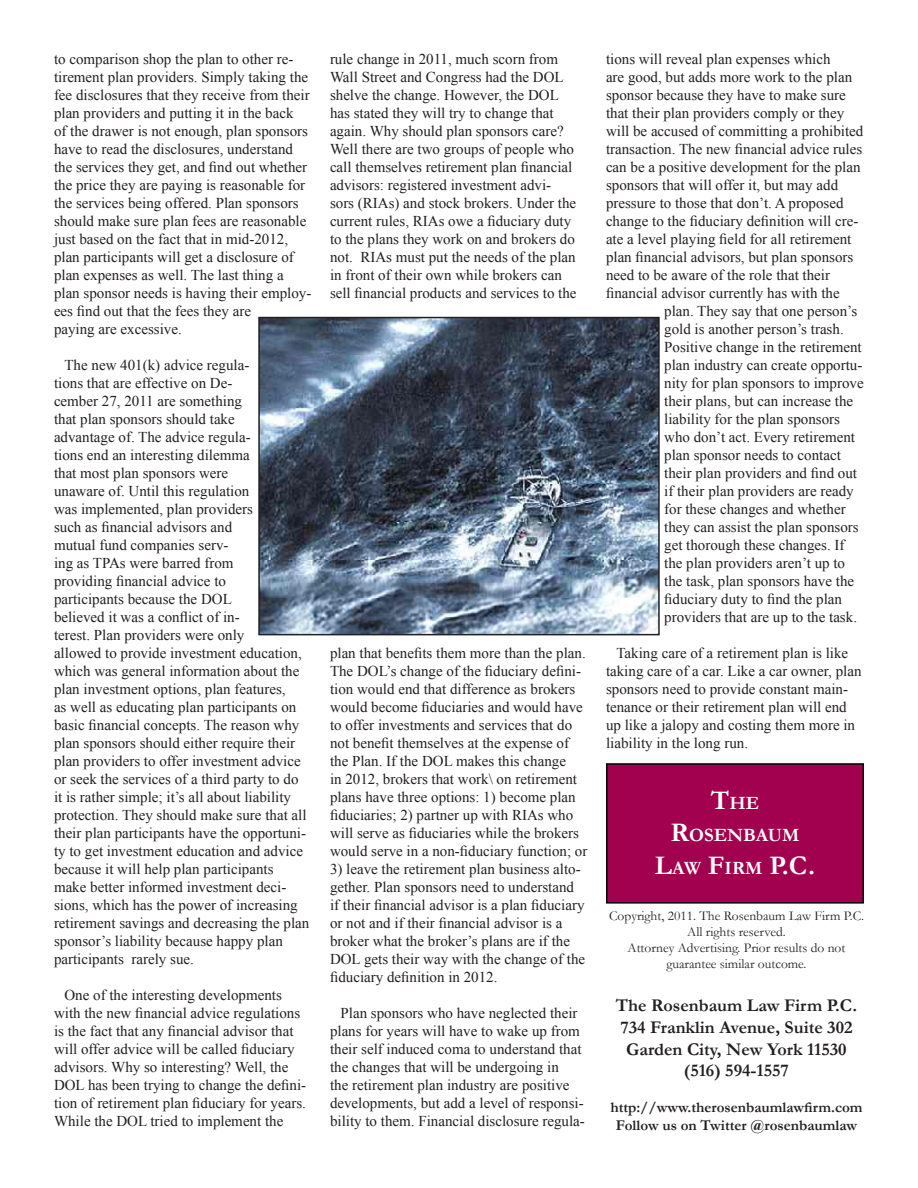
<style>
.page{position:relative;width:918px;height:1188px;background:#fff}
.page>*{position:absolute;margin:0;border:0;box-sizing:border-box;transform-origin:0 0}
.t1{font:700 27px "Garamond";color:#fff}
.t2{font:700 18.9px "Garamond";color:#fff}
.t3{font:700 18px "Garamond";color:#231f20}
.t4{font:15px/18px "Times New Roman";color:#231f20}
.t5{font:700 15px "Garamond";color:#231f20}
.t6{font:13.5px/16.2px "Garamond";color:#231f20;text-align:center}
.s1{font-size:27px}
.s2{font-size:18.9px}
</style>
<div class="page">
<div style="left:607px;top:764px;width:256px;height:139px;background:#a2014f"></div>
<div style="left:606px;top:763px;width:258px;height:141px;border:2px solid #000400"></div>
<img style="left:261px;top:320px;width:396px;height:312px">
<div style="left:258px;top:317px;width:402px;height:318px;border:2px solid #231f20"></div>
<p class="t4" style="left:54px;top:50px;width:259px">to comparison shop the plan to other re&shy;tirement plan providers. Simply taking the fee disclosures that they receive from their plan providers and putting it in the back<br>of the drawer is not enough, plan sponsors have to read the disclosures, understand the services they get, and find out whether the price they are paying is reasonable for the services being offered. Plan sponsors should make sure plan fees are reasonable just based on the fact that in mid-2012, plan participants will get a disclosure of plan expenses as well. The last thing a plan sponsor needs is having their employ&shy;ees find out that the fees they are<br>paying are excessive.</p>
<p class="t4" style="left:54px;top:356px;width:257px;text-indent:10px">The new 401(k) advice regula-<br>tions that are effective on De-<br>cember 27, 2011 are something<br>that plan sponsors should take<br>advantage of. The advice regula-<br>tions end an interesting dilemma<br>that most plan sponsors were<br>unaware of. Until this regulation<br>was implemented, plan providers<br>such as financial advisors and<br>mutual fund companies serv-<br>ing as TPAs were barred from<br>providing financial advice to<br>participants because the DOL<br>believed it was a conflict of in-<br>terest. Plan providers were only<br>allowed to provide investment education, which was general information about the plan investment options, plan features,<br>as well as educating plan participants on basic financial concepts. The reason why plan sponsors should either require their plan providers to offer investment advice or seek the services of a third party to do it is rather simple; it’s all about liability protection. They should make sure that all their plan participants have the opportuni&shy;ty to get investment education and advice because it will help plan participants make better informed investment deci&shy;sions, which has the power of increasing retirement savings and decreasing the plan sponsor’s liability because happy plan participants rarely sue.</p>
<p class="t4" style="left:54px;top:986px;width:254px;text-indent:10px">One of the interesting developments with the new financial advice regulations is the fact that any financial advisor that will offer advice will be called fiduciary advisors. Why so interesting? Well, the DOL has been trying to change the defini&shy;tion of retirement plan fiduciary for years.<br>While the DOL tried to implement the</p>
<p class="t4" style="left:330px;top:50px;width:248px">rule change in 2011, much scorn from Wall Street and Congress had the DOL shelve the change. However, the DOL has stated they will try to change that again. Why should plan sponsors care?<br>Well there are two groups of people who call themselves retirement plan financial advisors: registered investment advi&shy;sors (RIAs) and stock brokers. Under the current rules, RIAs owe a fiduciary duty to the plans they work on and brokers do not. RIAs must put the needs of the plan in front of their own while brokers can sell financial products and services to the</p>
<p class="t4" style="left:330px;top:644px;width:259px">plan that benefits them more than the plan.<br>The DOL’s change of the fiduciary defini&shy;tion would end that difference as brokers would become fiduciaries and would have to offer investments and services that do not benefit themselves at the expense of the Plan. If the DOL makes this change<br>in 2012, brokers that work\ on retirement plans have three options: 1) become plan fiduciaries; 2) partner up with RIAs who will serve as fiduciaries while the brokers would serve in a non-fiduciary function; or</p>
<p class="t4" style="left:330px;top:860px;width:257px">3) leave the retirement plan business alto&shy;gether. Plan sponsors need to understand if their financial advisor is a plan fiduciary or not and if their financial advisor is a broker what the broker’s plans are if the DOL gets their way with the change of the fiduciary definition in 2012.</p>
<p class="t4" style="left:330px;top:1004px;width:256px;text-indent:10px">Plan sponsors who have neglected their plans for years will have to wake up from their self induced coma to understand that the changes that will be undergoing in<br>the retirement plan industry are positive developments, but add a level of responsi&shy;bility to them. Financial disclosure regula-</p>
<p class="t4" style="left:606px;top:50px;width:226px">tions will reveal plan expenses which</p>
<p class="t4" style="left:606px;top:68px;width:248px">are good, but adds more work to the plan</p>
<p class="t4" style="left:606px;top:86px;width:241px">sponsor because they have to make sure</p>
<p class="t4" style="left:606px;top:104px;width:240px">that their plan providers comply or they</p>
<p class="t4" style="left:606px;top:122px;width:259px">will be accused of committing a prohibited</p>
<p class="t4" style="left:606px;top:140px;width:258px">transaction. The new financial advice rules</p>
<p class="t4" style="left:606px;top:158px;width:256px">can be a positive development for the plan</p>
<p class="t4" style="left:606px;top:176px;width:234px">sponsors that will offer it, but may add</p>
<p class="t4" style="left:606px;top:194px;width:239px">pressure to those that don’t. A proposed</p>
<p class="t4" style="left:606px;top:212px;width:254px">change to the fiduciary definition will cre-</p>
<p class="t4" style="left:606px;top:230px;width:247px">ate a level playing field for all retirement</p>
<p class="t4" style="left:606px;top:248px;width:249px">plan financial advisors, but plan sponsors</p>
<p class="t4" style="left:606px;top:266px;width:226px">need to be aware of the role that their</p>
<p class="t4" style="left:606px;top:284px;width:235px">financial advisor currently has with the</p>
<p class="t4" style="left:664px;top:302px;width:195px">plan. They say that one person’s</p>
<p class="t4" style="left:664px;top:320px;width:181px">gold is another person’s trash.</p>
<p class="t4" style="left:664px;top:338px;width:199px">Positive change in the retirement</p>
<p class="t4" style="left:664px;top:356px;width:200px">plan industry can create opportu-</p>
<p class="t4" style="left:664px;top:374px;width:201px">nity for plan sponsors to improve</p>
<p class="t4" style="left:664px;top:392px;width:191px">their plans, but can increase the</p>
<p class="t4" style="left:664px;top:410px;width:177px">liability for the plan sponsors</p>
<p class="t4" style="left:664px;top:428px;width:192px">who don’t act. Every retirement</p>
<p class="t4" style="left:664px;top:446px;width:178px">plan sponsor needs to contact</p>
<p class="t4" style="left:664px;top:464px;width:194px">their plan providers and find out</p>
<p class="t4" style="left:664px;top:482px;width:191px">if their plan providers are ready</p>
<p class="t4" style="left:664px;top:500px;width:183px">for these changes and whether</p>
<p class="t4" style="left:664px;top:518px;width:196px">they can assist the plan sponsors</p>
<p class="t4" style="left:664px;top:536px;width:182px">get thorough these changes. If</p>
<p class="t4" style="left:664px;top:554px;width:182px">the plan providers aren’t up to</p>
<p class="t4" style="left:664px;top:572px;width:191px">the task, plan sponsors have the</p>
<p class="t4" style="left:664px;top:590px;width:179px">fiduciary duty to find the plan</p>
<p class="t4" style="left:664px;top:608px;width:194px">providers that are up to the task.</p>
<p class="t4" style="left:606px;top:644px;width:257px;text-indent:10px">Taking care of a retirement plan is like taking care of a car. Like a car owner, plan sponsors need to provide constant main&shy;tenance or their retirement plan will end up like a jalopy and costing them more in liability in the long run.</p>
<p class="t2" style="left:711px;top:790px;width:50px"><span class="s1">T</span>HE</p>
<p class="t2" style="left:670px;top:822px;width:131px"><span class="s1">R</span>OSENBAUM</p>
<p class="t1" style="left:655px;top:847px;width:162px">L<span class="s2">AW</span> F<span class="s2">IRM</span> P.C.</p>
<p class="t6" style="left:609px;top:907px;width:256px">Copyright, 2011. The Rosenbaum Law Firm P.C.<br>All rights reserved.</p>
<p class="t6" style="left:628px;top:939px;width:219px">Attorney Advertising. Prior results do not</p>
<p class="t6" style="left:666px;top:956px;width:142px">guarantee similar outcome.</p>
<p class="t3" style="left:616px;top:993px;width:243px">The Rosenbaum Law Firm P.C.</p>
<p class="t3" style="left:620px;top:1015px;width:234px">734 Franklin Avenue, Suite 302</p>
<p class="t3" style="left:626px;top:1037px;width:222px">Garden City, New York 11530</p>
<p class="t3" style="left:684px;top:1058px;width:107px">(516) 594-1557</p>
<p class="t5" style="left:610px;top:1097px;width:254px">http://www.therosenbaumlawfirm.com</p>
<p class="t5" style="left:616px;top:1115px;width:243px">Follow us on Twitter @rosenbaumlaw</p>
</div>
